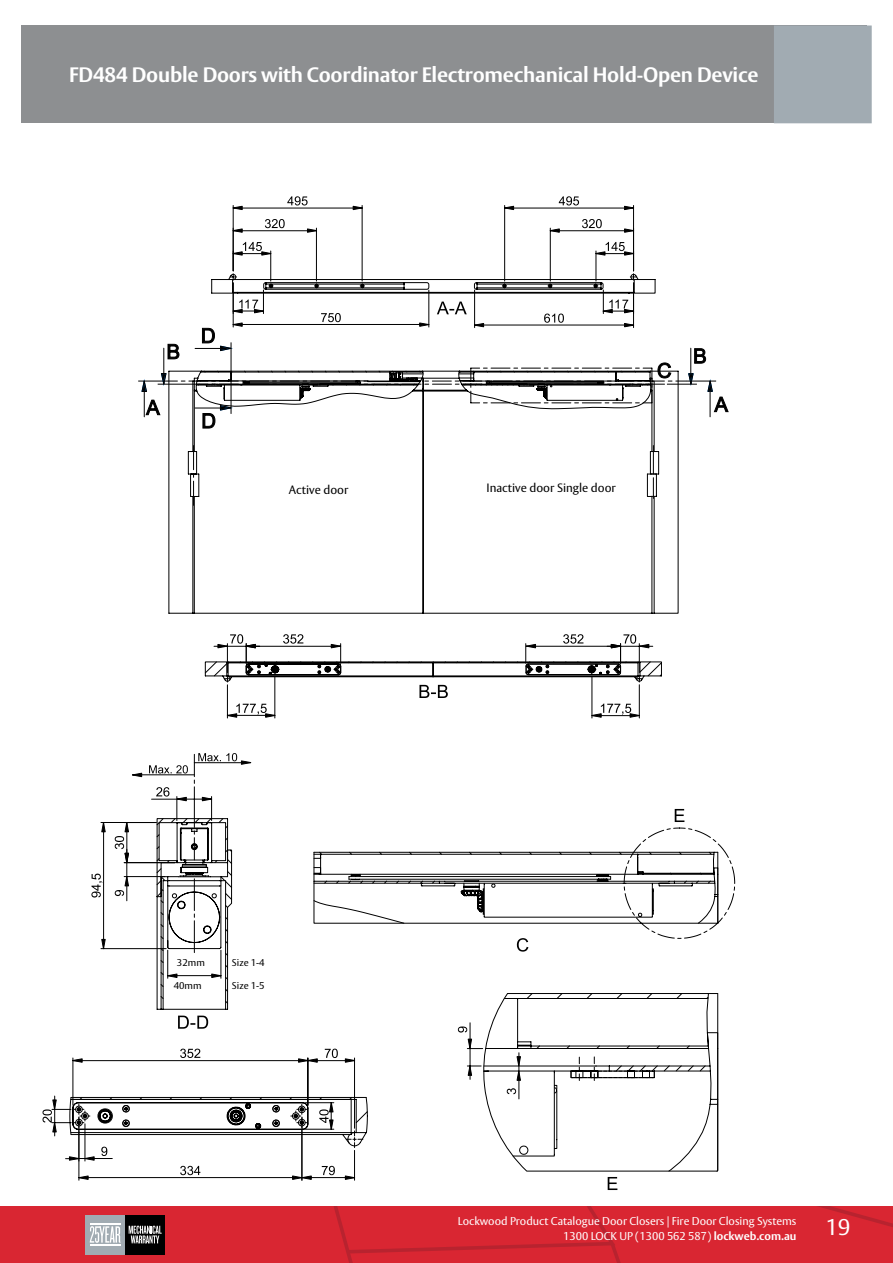
<style>
.page{position:relative;width:893px;height:1263px;background:#fff}
.page>*{position:absolute;margin:0;border:0;box-sizing:border-box;transform-origin:0 0}
.t1{font:22.5px "ASSA Vesta";color:#fff}
.t2{font:700 20.7px "ASSA Vesta";letter-spacing:-.01em;color:#fff}
.t3{font:12px "ASSA Vesta";color:#000}
.t4{font:11.25px/15px "ASSA Vesta";color:#fff;text-align:right}
.t5{font:9.75px "ASSA Vesta";color:#000}
.s1{font-weight:700}
</style>
<div class="page">
<svg style="left:0;top:1206px;width:893px;height:57px;background:#d12a36"></svg>
<hr style="left:90px;top:1224px;width:30px;height:1px;background:#fff">
<hr style="left:90px;top:1244px;width:30px;height:1px;background:#fff">
<div style="left:21px;top:26px;width:846px;height:97px;background:#8d8f91"></div>
<div style="left:774px;top:26px;width:98px;height:97px;background:#a1abb2"></div>
<svg style="left:265px;top:219px;width:20px;height:9px"></svg>
<hr style="left:233px;top:230px;width:83px;height:1px;background:#000">
<hr style="left:316px;top:228px;width:1px;height:53px;background:#000">
<svg style="left:287px;top:196px;width:21px;height:9px"></svg>
<hr style="left:233px;top:208px;width:129px;height:1px;background:#000">
<hr style="left:362px;top:205px;width:1px;height:76px;background:#000">
<hr style="left:233px;top:205px;width:1px;height:66px;background:#000">
<svg style="left:582px;top:219px;width:20px;height:9px"></svg>
<hr style="left:550px;top:230px;width:83px;height:1px;background:#000">
<hr style="left:550px;top:228px;width:1px;height:53px;background:#000">
<svg style="left:559px;top:196px;width:20px;height:9px"></svg>
<hr style="left:505px;top:208px;width:128px;height:1px;background:#000">
<hr style="left:633px;top:205px;width:1px;height:66px;background:#000">
<hr style="left:504px;top:205px;width:1px;height:76px;background:#000">
<svg style="left:307px;top:229px;width:10px;height:3px"></svg>
<svg style="left:233px;top:229px;width:9px;height:3px"></svg>
<svg style="left:353px;top:206px;width:9px;height:4px"></svg>
<svg style="left:233px;top:206px;width:9px;height:4px"></svg>
<svg style="left:624px;top:229px;width:9px;height:3px"></svg>
<svg style="left:550px;top:229px;width:9px;height:3px"></svg>
<svg style="left:624px;top:206px;width:10px;height:4px"></svg>
<svg style="left:504px;top:206px;width:10px;height:4px"></svg>
<hr style="left:639px;top:685px;width:1px;height:33px;background:#000">
<hr style="left:592px;top:676px;width:1px;height:42px;background:#000">
<hr style="left:274px;top:676px;width:1px;height:42px;background:#000">
<hr style="left:227px;top:685px;width:1px;height:33px;background:#000">
<svg style="left:204px;top:634px;width:458px;height:83px"></svg>
<hr style="left:132px;top:774px;width:62px;height:1px;background:#000">
<svg style="left:132px;top:773px;width:10px;height:4px"></svg>
<hr style="left:124px;top:876px;width:41px;height:1px;background:#000">
<hr style="left:101px;top:948px;width:65px;height:1px;background:#000">
<hr style="left:103px;top:822px;width:1px;height:127px;background:#000">
<svg style="left:91px;top:874px;width:11px;height:23px"></svg>
<hr style="left:101px;top:822px;width:55px;height:1px;background:#000">
<hr style="left:124px;top:862px;width:51px;height:1px;background:#000">
<svg style="left:115px;top:823px;width:14px;height:78px"></svg>
<svg style="left:102px;top:823px;width:3px;height:9px"></svg>
<svg style="left:102px;top:939px;width:3px;height:10px"></svg>
<svg style="left:149px;top:753px;width:102px;height:276px"></svg>
<svg style="left:458px;top:993px;width:261px;height:197px"></svg>
<svg style="left:325px;top:1049px;width:13px;height:9px"></svg>
<hr style="left:354px;top:1058px;width:1px;height:70px;background:#000">
<hr style="left:308px;top:1060px;width:47px;height:1px;background:#000">
<hr style="left:73px;top:1058px;width:1px;height:47px;background:#000">
<hr style="left:307px;top:1058px;width:1px;height:47px;background:#000">
<hr style="left:73px;top:1060px;width:235px;height:1px;background:#000">
<svg style="left:180px;top:1049px;width:20px;height:9px"></svg>
<hr style="left:85px;top:1124px;width:1px;height:37px;background:#000">
<svg style="left:322px;top:1166px;width:13px;height:9px"></svg>
<hr style="left:302px;top:1177px;width:53px;height:1px;background:#000">
<hr style="left:354px;top:1150px;width:1px;height:30px;background:#000">
<hr style="left:302px;top:1117px;width:1px;height:63px;background:#000">
<svg style="left:180px;top:1166px;width:20px;height:9px"></svg>
<hr style="left:79px;top:1177px;width:223px;height:1px;background:#000">
<hr style="left:301px;top:1130px;width:1px;height:50px;background:#000">
<hr style="left:79px;top:1130px;width:1px;height:50px;background:#000">
<svg style="left:345px;top:1059px;width:9px;height:3px"></svg>
<svg style="left:73px;top:1059px;width:9px;height:3px"></svg>
<svg style="left:298px;top:1059px;width:19px;height:3px"></svg>
<svg style="left:345px;top:1176px;width:9px;height:3px"></svg>
<svg style="left:292px;top:1176px;width:19px;height:3px"></svg>
<svg style="left:79px;top:1176px;width:9px;height:3px"></svg>
<svg style="left:43px;top:1085px;width:325px;height:75px"></svg>
<svg style="left:313px;top:827px;width:422px;height:112px"></svg>
<svg style="left:675px;top:809px;width:9px;height:13px"></svg>
<svg style="left:517px;top:938px;width:11px;height:14px"></svg>
<svg style="left:168px;top:429px;width:511px;height:185px"></svg>
<svg style="left:193px;top:429px;width:461px;height:77px"></svg>
<hr style="left:138px;top:381px;width:30px;height:1px;background:#000">
<svg style="left:141px;top:242px;width:588px;height:187px"></svg>
<h2 class="t2" style="left:69px;top:62px;width:691px">FD484 Double Doors with Coordinator Electromechanical Hold-Open Device</h2>
<p class="t3" style="left:289px;top:483px;width:61px">Active door</p>
<p class="t3" style="left:486px;top:481px;width:131px">Inactive door Single door</p>
<p class="t5" style="left:177px;top:957px;width:29px">32mm</p>
<p class="t5" style="left:232px;top:957px;width:34px">Size 1-4</p>
<p class="t5" style="left:174px;top:980px;width:29px">40mm</p>
<p class="t5" style="left:232px;top:980px;width:34px">Size 1-5</p>
<p class="t4" style="left:458px;top:1214px;width:340px">Lockwood Product Catalogue Door Closers | Fire Door Closing Systems<br>1300 LOCK UP (1300 562 587) <span class="s1">lockweb.com.au</span></p>
<h1 class="t1" style="left:825px;top:1214px;width:26px">19</h1>
</div>
